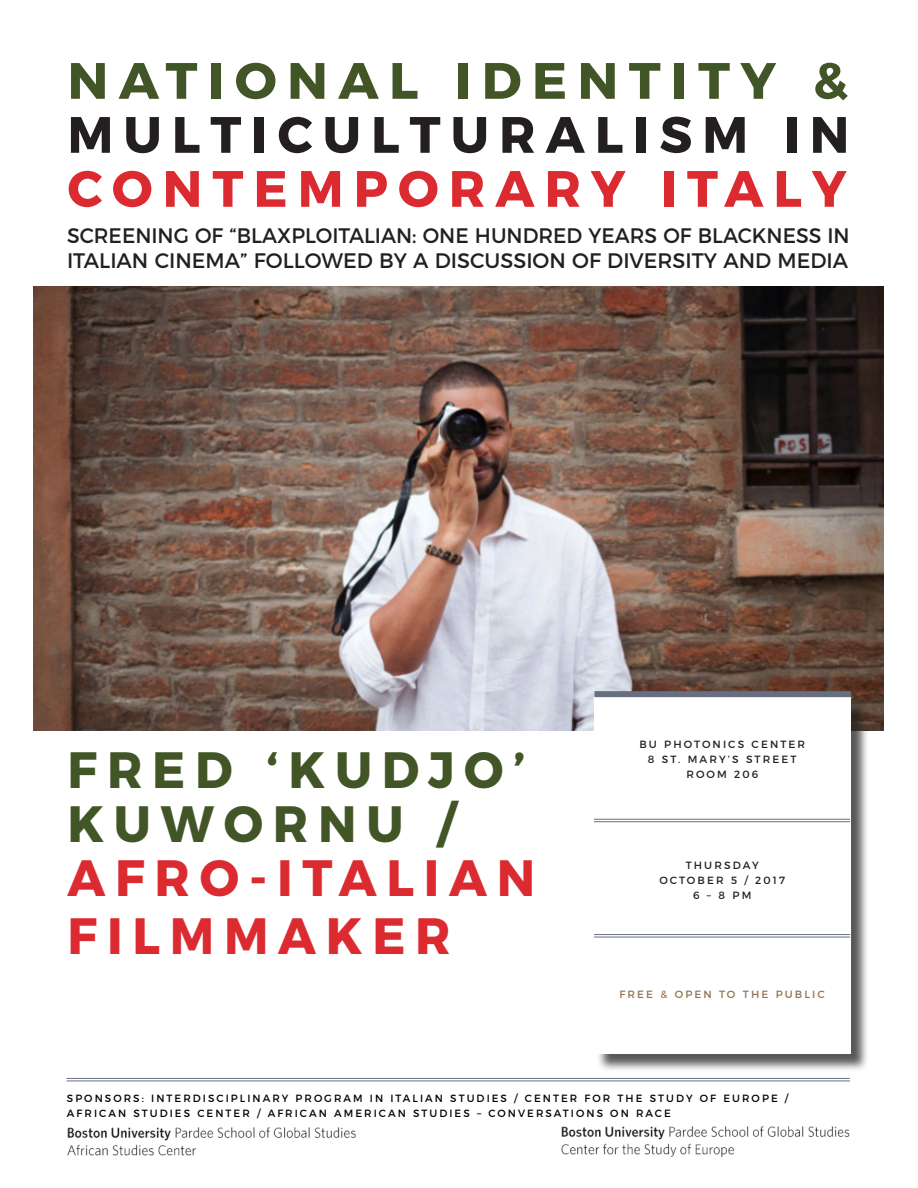
<style>
.page{position:relative;width:918px;height:1188px;background:#fff}
.page>*{position:absolute;margin:0;border:0;box-sizing:border-box;transform-origin:0 0}
.Heading_1{font:700 51px/54px "Montserrat";letter-spacing:.2em;color:#231f20}
.Heading_1-2{font:700 51px "Montserrat";letter-spacing:.2em;color:#dc2a31;scale:.96 1}
.Heading_1-3{font:700 51px "Montserrat";letter-spacing:.2em;color:#425526;scale:.96 1}
.Heading_1-4{font:700 51px "Montserrat";letter-spacing:.2em;color:#425526}
.t1{font:21px "Montserrat";color:#231f20}
.Text_-_Center{font:10.5px/15px "Montserrat";letter-spacing:.2em;color:#000}
.Text_-_Center-2{font:10.5px/15px "Montserrat";letter-spacing:.2em;color:#231f20;text-align:center}
.Text_-_Center-3{font:10.5px "Montserrat";letter-spacing:.2em;color:#95724e}
.s1{color:#dc2a31}
</style>
<div class="page">
<img style="left:68px;top:1128px;width:288px;height:28px">
<img style="left:33px;top:287px;width:851px;height:444px">
<img style="left:561px;top:1127px;width:289px;height:30px">
<div style="left:596px;top:699px;width:273px;height:374px;background:#231f20;opacity:.75"></div>
<div style="left:594px;top:697px;width:256px;height:357px;background:#fff"></div>
<hr style="left:594px;top:821px;width:256px;height:1px;background:#676e80">
<hr style="left:594px;top:819px;width:256px;height:1px;background:#676e80">
<hr style="left:594px;top:937px;width:256px;height:1px;background:#676e80">
<hr style="left:594px;top:934px;width:256px;height:1px;background:#676e80">
<div style="left:595px;top:691px;width:256px;height:6px;background:#676e80"></div>
<hr style="left:67px;top:1081px;width:783px;height:1px;background:#676e80">
<hr style="left:67px;top:1078px;width:783px;height:1px;background:#676e80">
<p class="Heading_1-4" style="left:68px;top:39px;width:782px">NATIONAL IDENTITY &amp;</p>
<p class="Heading_1" style="left:68px;top:104px;width:783px">MULTICULTURALISM IN<br><span class="s1">CONTEMPORARY ITALY</span></p>
<p class="t1" style="left:67px;top:218px;width:784px">SCREENING OF “BLAXPLOITALIAN: ONE HUNDRED YEARS OF BLACKNESS IN</p>
<p class="t1" style="left:67px;top:244px;width:783px">ITALIAN CINEMA” FOLLOWED BY A DISCUSSION OF DIVERSITY AND MEDIA</p>
<p class="Heading_1-3" style="left:68px;top:728px;width:478px">FRED ‘KUDJO’</p>
<p class="Heading_1-3" style="left:68px;top:782px;width:405px">KUWORNU /</p>
<p class="Heading_1-2" style="left:68px;top:836px;width:489px">AFRO-ITALIAN</p>
<p class="Heading_1-2" style="left:68px;top:894px;width:401px">FILMMAKER</p>
<p class="Text_-_Center-2" style="left:639px;top:736px;width:167px">BU PHOTONICS CENTER<br>8 ST. MARY’S STREET</p>
<p class="Text_-_Center-2" style="left:686px;top:766px;width:73px">ROOM 206</p>
<p class="Text_-_Center-2" style="left:686px;top:857px;width:75px">THURSDAY</p>
<p class="Text_-_Center-2" style="left:660px;top:872px;width:127px">OCTOBER 5 / 2017</p>
<p class="Text_-_Center-2" style="left:693px;top:887px;width:60px">6 – 8 PM</p>
<p class="Text_-_Center-3" style="left:619px;top:986px;width:207px">FREE &amp; OPEN TO THE PUBLIC</p>
<p class="Text_-_Center" style="left:67px;top:1089px;width:723px">SPONSORS: INTERDISCIPLINARY PROGRAM IN ITALIAN STUDIES / CENTER FOR THE STUDY OF EUROPE /<br>AFRICAN STUDIES CENTER / AFRICAN AMERICAN STUDIES – CONVERSATIONS ON RACE</p>
</div>
